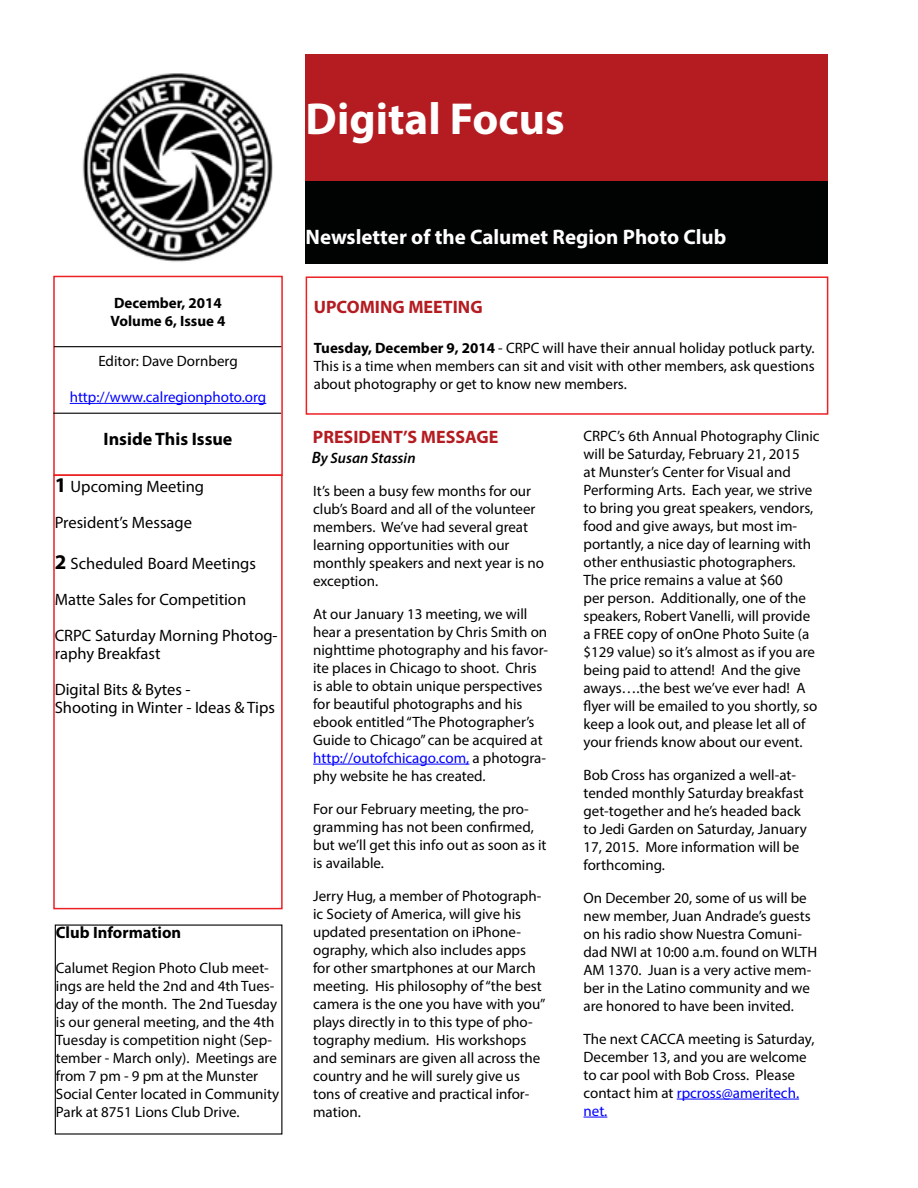
<style>
.page{position:relative;width:918px;height:1188px;background:#fff}
.page>*{position:absolute;margin:0;border:0;box-sizing:border-box;transform-origin:0 0}
.t1{font:700 45px "Myriad Pro";color:#fff}
.t2{font:700 21px "Myriad Pro";color:#fff}
.t3{font:700 18px "Myriad Pro";color:#b41c21}
.t4{font:700 18px "Myriad Pro";color:#000}
.t5{font:16.5px/36px "Myriad Pro";color:#000}
.t6{font:700 16.5px "Myriad Pro";color:#000}
.t7{font:15px/18px "Myriad Pro";color:#000}
.t8{font:15px "Myriad Pro";color:#00f}
.t9{font:700 15px/18px "Myriad Pro";color:#000}
.t10{font:italic 600 15px "Myriad Pro";color:#000}
.s1{font-weight:700;font-size:21px}
.s2{font-weight:700}
.s3{font-size:16.5px}
.s4{color:#00f}
</style>
<div class="page">
<img style="left:82px;top:73px;width:191px;height:189px">
<div style="left:306px;top:54px;width:522px;height:127px;background:#b41c21"></div>
<div style="left:306px;top:181px;width:522px;height:83px;background:#000302"></div>
<hr style="left:70px;top:403px;width:196px;height:1px;background:#00f">
<div style="left:53px;top:276px;width:230px;height:200px;border:2px solid #ed2124"></div>
<hr style="left:54px;top:346px;width:227px;height:1px;background:#000">
<hr style="left:53px;top:413px;width:228px;height:1px;background:#000">
<div style="left:53px;top:474px;width:230px;height:435px;border:2px solid #ed2124"></div>
<hr style="left:313px;top:764px;width:156px;height:1px;background:#00f">
<hr style="left:677px;top:1099px;width:122px;height:1px;background:#00f">
<svg style="left:584px;top:1117px;width:23px;height:1px"></svg>
<div style="left:306px;top:276px;width:522px;height:139px;border:2px solid #ed2124"></div>
<h1 class="t1" style="left:306px;top:89px;width:260px">Digital Focus</h1>
<p class="t9" style="left:111px;top:294px;width:116px">December, 2014<br>Volume 6, Issue 4</p>
<p class="t7" style="left:98px;top:352px;width:141px">Editor: Dave Dornberg</p>
<p class="t8" style="left:70px;top:388px;width:198px">http://www.calregionphoto.org</p>
<p class="t4" style="left:104px;top:427px;width:130px">Inside This Issue</p>
<p class="t5" style="left:55px;top:468px;width:151px"><span class="s1">1</span> Upcoming Meeting<br>President’s Message</p>
<p class="t5" style="left:55px;top:545px;width:224px"><span class="s1">2</span> Scheduled Board Meetings<br>Matte Sales for Competition<br>CRPC Saturday Morning Photog-</p>
<p class="t5" style="left:55px;top:635px;width:137px">raphy Breakfast<br>Digital Bits &amp; Bytes -</p>
<p class="t5" style="left:55px;top:689px;width:222px">Shooting in Winter - Ideas &amp; Tips</p>
<p class="t6" style="left:56px;top:922px;width:127px">Club Information</p>
<p class="t7" style="left:56px;top:958px;width:225px">Calumet Region Photo Club meet&shy;ings are held the 2nd and 4th Tues&shy;day of the month. The 2nd Tuesday is our general meeting, and the 4th<br>Tuesday is competition night (Sep&shy;tember - March only). Meetings are from 7 pm - 9 pm at the Munster<br>Social Center located in Community<br>Park at 8751 Lions Club Drive.</p>
<h2 class="t2" style="left:306px;top:223px;width:422px">Newsletter of the Calumet Region Photo Club</h2>
<p class="t3" style="left:314px;top:295px;width:170px">UPCOMING MEETING</p>
<p class="t7" style="left:314px;top:338px;width:502px;text-align:justify"><span class="s2">Tuesday, December 9, 2014</span> - CRPC will have their annual holiday potluck party.<br>This is a time when members can sit and visit with other members, ask questions about photography or get to know new members.</p>
<p class="t3" style="left:313px;top:425px;width:187px">PRESIDENT’S MESSAGE</p>
<p class="t10" style="left:312px;top:448px;width:105px"><span class="s3">B</span>y Susan Stassin</p>
<p class="t7" style="left:313px;top:481px;width:233px">It’s been a busy few months for our club’s Board and all of the volunteer members. We’ve had several great learning opportunities with our monthly speakers and next year is no exception.</p>
<p class="t7" style="left:313px;top:604px;width:236px">At our January 13 meeting, we will hear a presentation by Chris Smith on nighttime photography and his favor&shy;ite places in Chicago to shoot. Chris is able to obtain unique perspectives for beautiful photographs and his ebook entitled “The Photographer’s Guide to Chicago” can be acquired at <span class="s4">http://outofchicago.com,</span> a photogra&shy;phy website he has created.</p>
<p class="t7" style="left:313px;top:799px;width:235px">For our February meeting, the pro&shy;gramming has not been confirmed, but we’ll get this info out as soon as it is available.</p>
<p class="t7" style="left:313px;top:886px;width:234px">Jerry Hug, a member of Photograph&shy;ic Society of America, will give his updated presentation on iPhone&shy;ography, which also includes apps for other smartphones at our March meeting. His philosophy of “the best camera is the one you have with you” plays directly in to this type of pho&shy;tography medium. His workshops and seminars are given all across the country and he will surely give us tons of creative and practical infor&shy;mation.</p>
<p class="t7" style="left:584px;top:426px;width:238px">CRPC’s 6th Annual Photography Clinic will be Saturday, February 21, 2015<br>at Munster’s Center for Visual and Performing Arts. Each year, we strive to bring you great speakers, vendors, food and give aways, but most im&shy;portantly, a nice day of learning with other enthusiastic photographers.<br>The price remains a value at $60<br>per person. Additionally, one of the speakers, Robert Vanelli, will provide a FREE copy of onOne Photo Suite (a $129 value) so it’s almost as if you are being paid to attend! And the give aways….the best we’ve ever had! A flyer will be emailed to you shortly, so keep a look out, and please let all of your friends know about our event.</p>
<p class="t7" style="left:584px;top:765px;width:225px">Bob Cross has organized a well-at&shy;tended monthly Saturday breakfast get-together and he’s headed back to Jedi Garden on Saturday, January<br>17, 2015. More information will be forthcoming.</p>
<p class="t7" style="left:584px;top:888px;width:235px">On December 20, some of us will be new member, Juan Andrade’s guests on his radio show Nuestra Comuni&shy;dad NWI at 10:00 a.m. found on WLTH AM 1370. Juan is a very active mem&shy;ber in the Latino community and we are honored to have been invited.</p>
<p class="t7" style="left:584px;top:1029px;width:232px">The next CACCA meeting is Saturday,<br>December 13, and you are welcome to car pool with Bob Cross. Please contact him at <span class="s4">rpcross@ameritech. net.</span></p>
</div>
